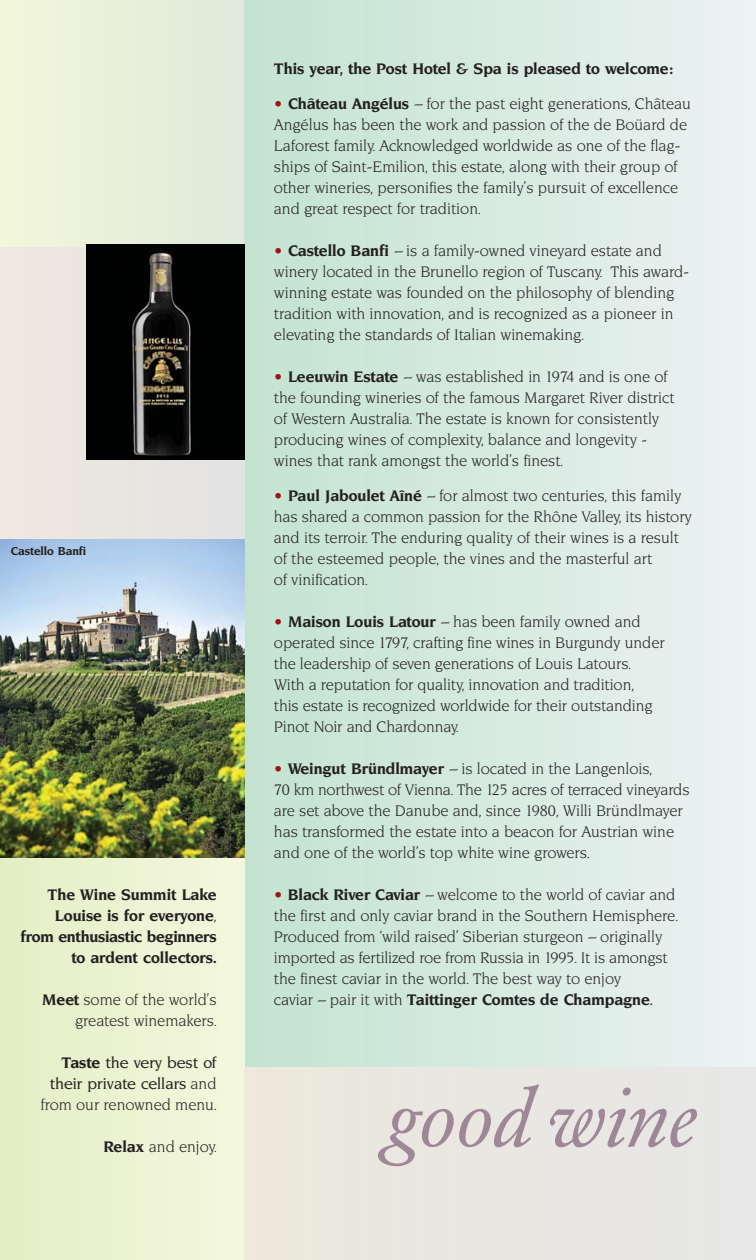
<style>
.page{position:relative;width:756px;height:1260px;background:#fff}
.page>*{position:absolute;margin:0;border:0;box-sizing:border-box;transform-origin:0 0}
.t1{font:italic 87.5px "Garamond Nr 2 SB";color:#9f8797}
.t2{font:15.75px/21px "Novarese SB";color:#231f20}
.t3{font:700 15.75px/21px "Novarese SB";color:#231f20;text-align:right}
.t4{font:500 15.75px/21px "Novarese SB";color:#231f20;text-align:right}
.t5{font:700 11.72px "Novarese SB";color:#231f20}
.s1{font-weight:400}
.s2{font-weight:700}
.s3{font-weight:700;color:#a50f16}
.s4{font-weight:500}
</style>
<div class="page">
<div style="left:0;top:0;width:756px;height:565px;background:#e9f0db"></div>
<div style="left:245px;top:0;width:511px;height:1260px;background:linear-gradient(to right,#c3e3d0,#ecf2f3)"></div>
<div style="left:0;top:247px;width:245px;height:294px;background:#ebe7e0"></div>
<div style="left:0;top:835px;width:245px;height:425px;background:linear-gradient(to right,#e3eec4,#f4f7df)"></div>
<img style="left:87px;top:245px;width:158px;height:214px">
<img style="left:0;top:539px;width:245px;height:319px">
<div style="left:245px;top:1067px;width:511px;height:193px;background:#e8e7e1"></div>
<p class="t5" style="left:11px;top:546px;width:77px">Castello Banfi</p>
<p class="t3" style="left:21px;top:886px;width:197px">The Wine Summit Lake<br>Louise is for everyone<span class="s1">, </span>from enthusiastic beginners to ardent collectors.</p>
<p class="t2" style="left:42px;top:990px;width:176px;text-align:right"><span class="s2">Meet</span> some of the world’s greatest winemakers.</p>
<p class="t4" style="left:40px;top:1053px;width:178px"><span class="s2">Taste</span> the very best of their private cellars <span class="s1">and from our renowned menu.</span></p>
<p class="t2" style="left:104px;top:1137px;width:114px"><span class="s2">Relax</span> and enjoy.</p>
<p class="t3" style="left:274px;top:59px;width:401px">This year, the Post Hotel &amp; Spa is pleased to welcome:</p>
<p class="t2" style="left:274px;top:94px;width:419px"><span class="s3">•</span> <span class="s2">Château Angélus</span> – for the past eight generations, Château Angélus has been the work and passion of the de Boüard de Laforest family. Acknowledged worldwide as one of the flag&shy;ships of Saint-Emilion, this estate, along with their group of other wineries, personifies the family’s pursuit of excellence and great respect for tradition.</p>
<p class="t2" style="left:274px;top:241px;width:417px"><span class="s3">•</span> <span class="s2">Castello Banfi</span> – is a family-owned vineyard estate and winery located in the Brunello region of Tuscany. This award&shy;winning estate was founded on the philosophy of blending tradition with innovation, and is recognized as a pioneer in elevating the standards of Italian winemaking.</p>
<p class="t2" style="left:274px;top:367px;width:402px"><span class="s3">•</span> <span class="s2">Leeuwin Estate</span> – was established in 1974 and is one of the founding wineries of the famous Margaret River district of Western Australia. The estate is known for consistently producing wines of complexity, balance and longevity - wines that rank amongst the world’s finest.</p>
<p class="t2" style="left:274px;top:486px;width:420px"><span class="s3">•</span> <span class="s2">Paul Jaboulet Aîné</span> – for almost two centuries, this family has shared a common passion for the Rhône Valley, its history and its terroir. The enduring quality of their wines is a result of the esteemed people, the vines and the masterful art<br>of vinification.</p>
<p class="t2" style="left:274px;top:612px;width:392px"><span class="s3">•</span> <span class="s2">Maison Louis Latour</span> – has been family owned and operated since 1797, crafting fine wines in Burgundy under the leadership of seven generations of Louis Latours.<br>With a reputation for quality, innovation and tradition,<br>this estate is recognized worldwide for their outstanding Pinot Noir and Chardonnay.</p>
<p class="t2" style="left:274px;top:759px;width:417px"><span class="s3">•</span> <span class="s2">Weingut Bründlmayer</span> – is located in the Langenlois,<br>70 km northwest of Vienna. The 125 acres of terraced vineyards are set above the Danube and, since 1980, Willi Bründlmayer has transformed the estate into a beacon for Austrian wine and one of the world’s top white wine growers.</p>
<p class="t2" style="left:274px;top:885px;width:406px"><span class="s3">•</span> <span class="s2">Black River Caviar</span> – welcome to the world of caviar and the first and only caviar brand in the Southern Hemisphere.<br>Produced from ‘wild raised’ Siberian sturgeon – originally imported as fertilized roe from Russia in 1995. It is amongst the finest caviar in the world. The best way to enjoy<br>caviar – pair it with <span class="s2">Taittinger Comtes de Champagne</span><span class="s4">.</span></p>
<h1 class="t1" style="left:386px;top:1079px;width:313px">good wine</h1>
</div>
